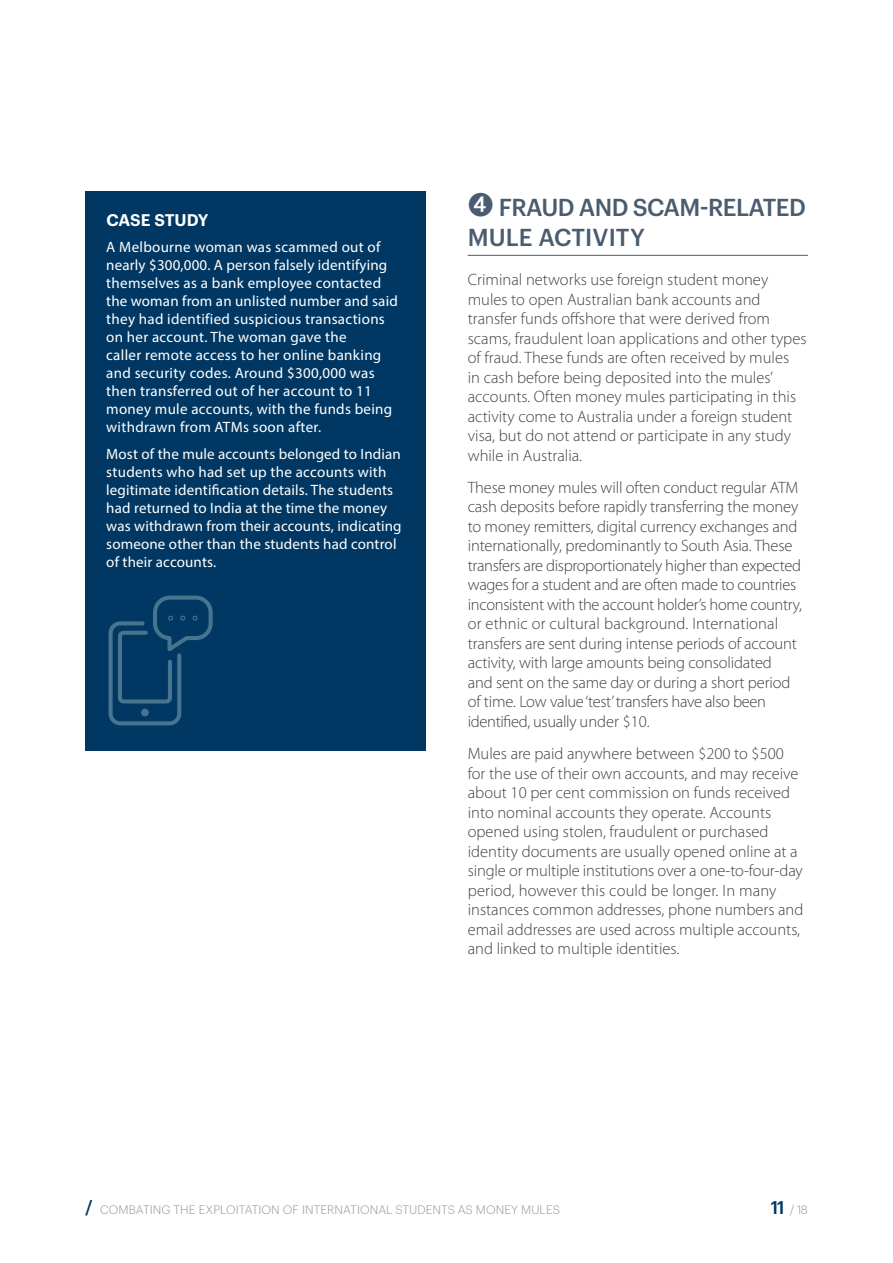
<style>
.page{position:relative;width:893px;height:1263px;background:#fff}
.page>*{position:absolute;margin:0;border:0;box-sizing:border-box;transform-origin:0 0}
.t1{font:500 24px/30px "Graphik";letter-spacing:-.025em;color:#4a5c6f}
.t2{font:300 16.5px/19.5px "Myriad Pro";color:#404042}
.t3{font:600 16.5px "Graphik";letter-spacing:-.01em;color:#fff}
.t4{font:15px/18px "Myriad Pro";letter-spacing:.015em;color:#fff}
.t5{font:300 12px "Graphik";letter-spacing:.005em;color:#939597}
.s1{font-weight:500;font-size:18px;color:#003863}
</style>
<div class="page">
<hr style="left:468px;top:255px;width:340px;height:1px;background:#4a5c6f">
<div style="left:85px;top:191px;width:340px;height:59px;background:#003863"></div>
<div style="left:85px;top:220px;width:340px;height:237px;background:#003863"></div>
<div style="left:85px;top:426px;width:340px;height:166px;background:#003863"></div>
<div style="left:85px;top:587px;width:340px;height:58px;background:#003863"></div>
<div style="left:85px;top:640px;width:340px;height:58px;background:#003863"></div>
<div style="left:85px;top:693px;width:340px;height:58px;background:#003863"></div>
<svg style="left:108px;top:595px;width:105px;height:131px"></svg>
<p class="t3" style="left:106px;top:211px;width:104px">CASE STUDY</p>
<p class="t4" style="left:106px;top:240px;width:293px">A Melbourne woman was scammed out of nearly $300,000. A person falsely identifying themselves as a bank employee contacted the woman from an unlisted number and said they had identified suspicious transactions on her account. The woman gave the<br>caller remote access to her online banking and security codes. Around $300,000 was then transferred out of her account to 11 money mule accounts, with the funds being withdrawn from ATMs soon after.</p>
<p class="t4" style="left:106px;top:446px;width:297px">Most of the mule accounts belonged to Indian students who had set up the accounts with legitimate identification details. The students had returned to India at the time the money was withdrawn from their accounts, indicating someone other than the students had control of their accounts.</p>
<h1 class="t1" style="left:468px;top:191px;width:340px">➍ FRAUD AND SCAM-RELATED<br>MULE ACTIVITY</h1>
<p class="t2" style="left:468px;top:271px;width:340px">Criminal networks use foreign student money mules to open Australian bank accounts and transfer funds offshore that were derived from scams, fraudulent loan applications and other types of fraud. These funds are often received by mules<br>in cash before being deposited into the mules’ accounts. Often money mules participating in this activity come to Australia under a foreign student visa, but do not attend or participate in any study while in Australia.</p>
<p class="t2" style="left:468px;top:479px;width:336px">These money mules will often conduct regular ATM cash deposits before rapidly transferring the money to money remitters, digital currency exchanges and internationally, predominantly to South Asia. These transfers are disproportionately higher than expected wages for a student and are often made to countries inconsistent with the account holder’s home country, or ethnic or cultural background. International transfers are sent during intense periods of account activity, with large amounts being consolidated<br>and sent on the same day or during a short period of time. Low value ‘test’ transfers have also been identified, usually under $10.</p>
<p class="t2" style="left:468px;top:745px;width:337px">Mules are paid anywhere between $200 to $500 for the use of their own accounts, and may receive about 10 per cent commission on funds received into nominal accounts they operate. Accounts opened using stolen, fraudulent or purchased identity documents are usually opened online at a single or multiple institutions over a one-to-four-day period, however this could be longer. In many instances common addresses, phone numbers and email addresses are used across multiple accounts, and linked to multiple identities.</p>
<p class="t5" style="left:85px;top:1203px;width:476px"><span class="s1">/</span> COMBATING THE EXPLOITATION OF INTERNATIONAL STUDENTS AS MONEY MULES</p>
<p class="t5" style="left:771px;top:1205px;width:39px"><span class="s1">11</span> / 18</p>
</div>
